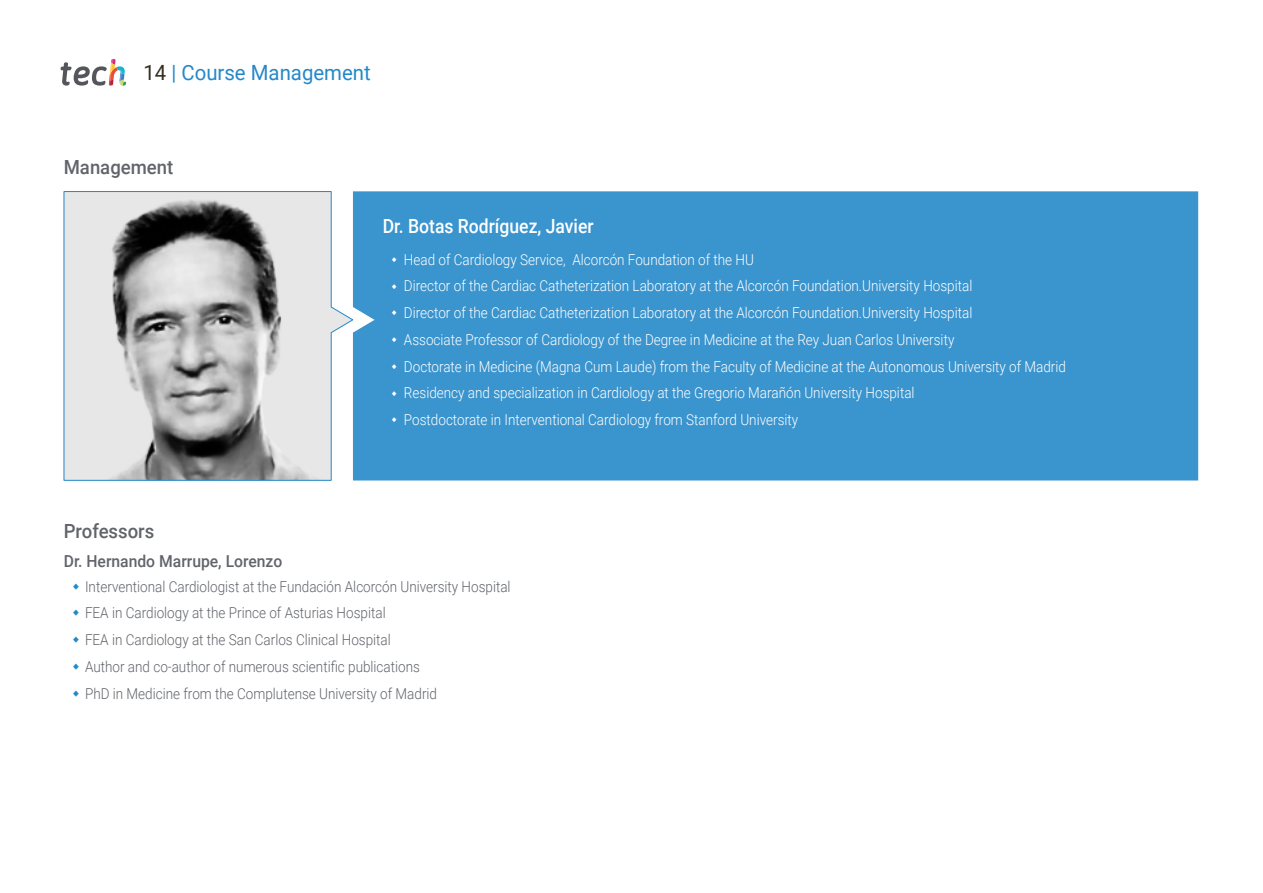
<style>
.page{position:relative;width:1263px;height:893px;background:#fff}
.page>*{position:absolute;margin:0;border:0;box-sizing:border-box;transform-origin:0 0}
.t1{font:21px "Roboto";color:#2488c9}
.t2{font:500 19.5px "Roboto";color:#fff;scale:.9 1}
.t3{font:500 19.5px "Roboto";color:#61646a;scale:.95 1}
.t4{font:500 16.5px "Roboto";color:#61646a;scale:.95 1}
.t5{font:300 15px/26.7px "Roboto";color:#fff;scale:.9 1}
.t6{font:300 15px/26.7px "Roboto";color:#61646a;scale:.9 1}
.s1{color:#312e20}
</style>
<div class="page">
<svg style="left:61px;top:59px;width:65px;height:27px"></svg>
<div style="left:353px;top:191px;width:845px;height:289px;background:#3a94ce"></div>
<svg style="left:64px;top:191px;width:289px;height:290px;background:#bcbdbe"></svg>
<svg style="left:392px;top:257px;width:5px;height:5px"></svg>
<svg style="left:392px;top:284px;width:5px;height:5px"></svg>
<svg style="left:392px;top:310px;width:5px;height:5px"></svg>
<svg style="left:392px;top:337px;width:5px;height:5px"></svg>
<svg style="left:392px;top:364px;width:5px;height:5px"></svg>
<svg style="left:392px;top:391px;width:5px;height:5px"></svg>
<svg style="left:392px;top:417px;width:5px;height:5px"></svg>
<h1 class="t1" style="left:144px;top:57px;width:229px"><span class="s1">14</span> | Course Management</h1>
<h2 class="t3" style="left:64px;top:154px;width:117px">Management</h2>
<h2 class="t3" style="left:64px;top:517px;width:97px">Professors</h2>
<h2 class="t2" style="left:383px;top:212px;width:236px">Dr. Botas Rodríguez, Javier</h2>
<p class="t5" style="left:404px;top:245px;width:737px">Head of Cardiology Service, Alcorcón Foundation of the HU<br>Director of the Cardiac Catheterization Laboratory at the Alcorcón Foundation.University Hospital<br>Director of the Cardiac Catheterization Laboratory at the Alcorcón Foundation.University Hospital<br>Associate Professor of Cardiology of the Degree in Medicine at the Rey Juan Carlos University<br>Doctorate in Medicine (Magna Cum Laude) from the Faculty of Medicine at the Autonomous University of Madrid Residency and specialization in Cardiology at the Gregorio Marañón University Hospital<br>Postdoctorate in Interventional Cardiology from Stanford University</p>
<p class="t4" style="left:64px;top:550px;width:231px">Dr. Hernando Marrupe, Lorenzo</p>
<p class="t6" style="left:85px;top:572px;width:474px">Interventional Cardiologist at the Fundación Alcorcón University Hospital FEA in Cardiology at the Prince of Asturias Hospital<br>FEA in Cardiology at the San Carlos Clinical Hospital<br>Author and co-author of numerous scientific publications<br>PhD in Medicine from the Complutense University of Madrid</p>
</div>
